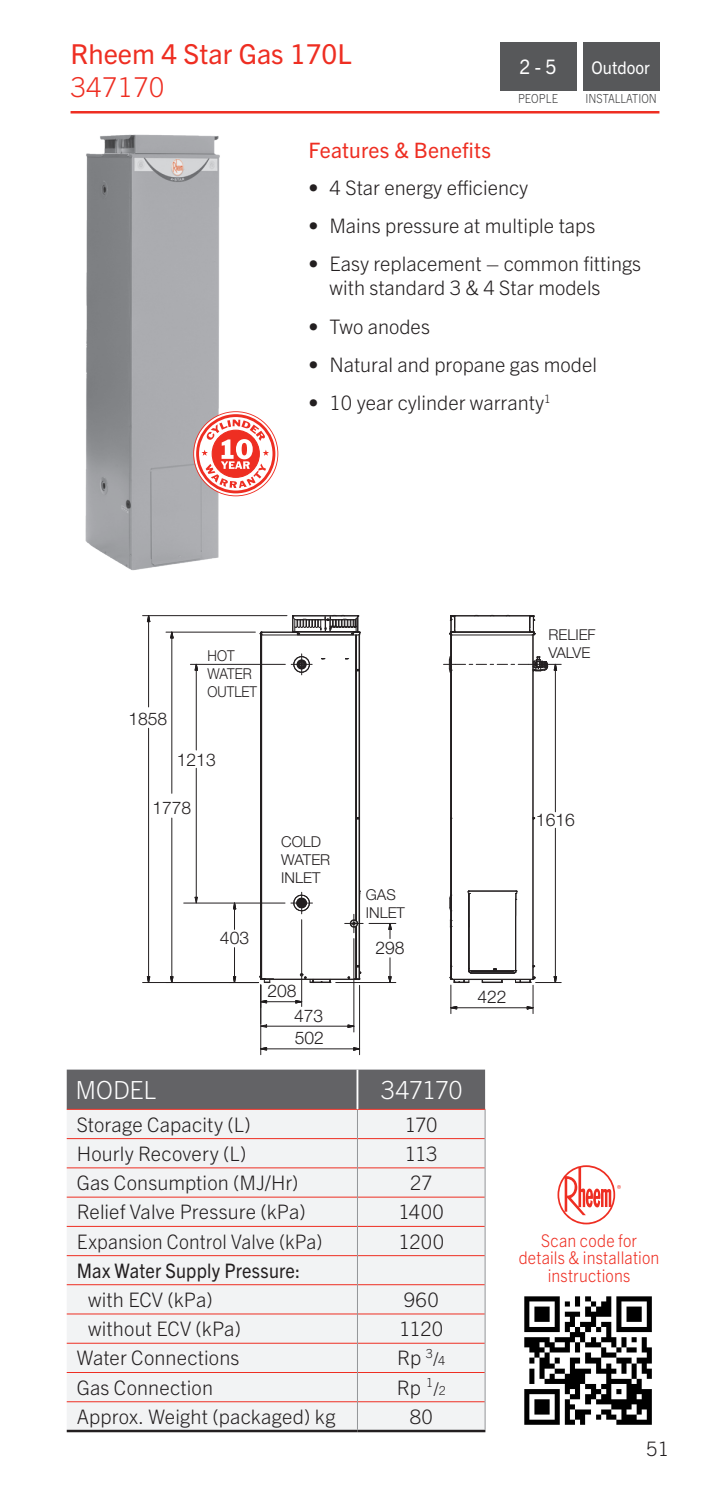
<style>
.page{position:relative;width:702px;height:1489px;background:#fff}
.page>*{position:absolute;margin:0;border:0;box-sizing:border-box;transform-origin:0 0}
.t1{font:27.5px/33px "Trade Gothic Next LT Pro";color:#ee2e22}
.Table_Body_Copy{font:300 25px "Trade Gothic Next LT Pro";letter-spacing:-.005em;color:#fff}
.Heading_Red{font:21.25px "Trade Gothic Next LT Pro";letter-spacing:.01em;color:#ee2e22}
.Table_Body_Copy-2{font:300 20px/24px "Trade Gothic Next LT Pro";color:#231f20}
.Table_Body_Copy-3{font:300 20px "Trade Gothic Next LT Pro";color:#231f20;scale:.96 1}
.Table_Body_Copy-4{font:20px "Trade Gothic Next LT Pro";letter-spacing:.01em;color:#231f20;scale:.91 1}
.t2{font:20px "Trade Gothic Next LT Pro";color:#fff;scale:.95 1}
.t3{font:300 17.5px/17.5px "Trade Gothic Next LT Pro";letter-spacing:.015em;color:#ee2e22;text-align:center;scale:.92 1}
.t4{font:300 17.5px/24.8px "Helvetica Neue";color:#231f20}
.t5{font:17.5px "Trade Gothic Next LT Pro";color:#fff;scale:.95 1}
.t6{font:300 15px/18px "Helvetica Neue";color:#231f20}
.t7{font:300 15px/18px "Helvetica Neue";color:#231f20;scale:.9 1}
.t8{font:300 12.5px "Trade Gothic Next LT Pro";color:#3e3e3f;scale:.89 1}
.t9{font:300 12.5px "Trade Gothic Next LT Pro";color:#3e3e3f;scale:.9 1}
.s1{font-weight:300}
.s2{font-size:17.5px}
.s3{font-size:12.5px}
</style>
<div class="page">
<svg style="left:557px;top:1165px;width:64px;height:59px"></svg>
<img style="left:524px;top:1296px;width:128px;height:129px">
<img style="left:85px;top:134px;width:148px;height:437px">
<hr style="left:71px;top:111px;width:588px;height:2px;background:#ee2e22">
<svg style="left:193px;top:411px;width:85px;height:85px"></svg>
<hr style="left:184px;top:902px;width:101px;height:1px;background:#231f20">
<svg style="left:194px;top:896px;width:4px;height:8px"></svg>
<svg style="left:194px;top:663px;width:4px;height:13px"></svg>
<hr style="left:196px;top:768px;width:1px;height:134px;background:#231f20">
<hr style="left:196px;top:670px;width:1px;height:80px;background:#231f20">
<hr style="left:190px;top:664px;width:95px;height:1px;background:#231f20">
<svg style="left:229px;top:614px;width:134px;height:393px"></svg>
<svg style="left:347px;top:1024px;width:8px;height:3px"></svg>
<hr style="left:266px;top:1025px;width:82px;height:1px;background:#231f20">
<hr style="left:353px;top:938px;width:1px;height:93px;background:#231f20">
<svg style="left:261px;top:1046px;width:6px;height:4px"></svg>
<svg style="left:261px;top:1024px;width:6px;height:3px"></svg>
<svg style="left:353px;top:1046px;width:8px;height:4px"></svg>
<hr style="left:266px;top:1048px;width:88px;height:1px;background:#231f20">
<hr style="left:359px;top:985px;width:1px;height:69px;background:#231f20">
<hr style="left:260px;top:984px;width:1px;height:70px;background:#231f20">
<svg style="left:170px;top:632px;width:4px;height:12px"></svg>
<svg style="left:170px;top:975px;width:4px;height:9px"></svg>
<hr style="left:171px;top:638px;width:1px;height:155px;background:#231f20">
<hr style="left:171px;top:818px;width:1px;height:158px;background:#231f20">
<hr style="left:166px;top:631px;width:89px;height:1px;background:#231f20">
<svg style="left:147px;top:975px;width:3px;height:7px"></svg>
<svg style="left:147px;top:616px;width:3px;height:11px"></svg>
<hr style="left:148px;top:728px;width:1px;height:248px;background:#231f20">
<hr style="left:148px;top:621px;width:1px;height:86px;background:#231f20">
<hr style="left:143px;top:982px;width:115px;height:1px;background:#231f20">
<hr style="left:143px;top:615px;width:144px;height:1px;background:#231f20">
<svg style="left:388px;top:957px;width:4px;height:25px"></svg>
<svg style="left:369px;top:922px;width:27px;height:16px"></svg>
<hr style="left:336px;top:982px;width:60px;height:1px;background:#231f20">
<svg style="left:443px;top:614px;width:118px;height:399px"></svg>
<div style="left:67px;top:1197px;width:417px;height:232px;background:#f2f3f4"></div>
<hr style="left:67px;top:1196px;width:290px;height:1px;background:#ee2e22">
<hr style="left:358px;top:1196px;width:127px;height:1px;background:#ee2e22">
<hr style="left:67px;top:1225px;width:290px;height:1px;background:#ee2e22">
<hr style="left:358px;top:1225px;width:127px;height:1px;background:#ee2e22">
<hr style="left:67px;top:1255px;width:290px;height:1px;background:#ee2e22">
<hr style="left:358px;top:1255px;width:127px;height:1px;background:#ee2e22">
<hr style="left:67px;top:1284px;width:290px;height:1px;background:#ee2e22">
<hr style="left:358px;top:1284px;width:127px;height:1px;background:#ee2e22">
<hr style="left:67px;top:1313px;width:290px;height:1px;background:#ee2e22">
<hr style="left:358px;top:1313px;width:127px;height:1px;background:#ee2e22">
<hr style="left:67px;top:1342px;width:290px;height:1px;background:#ee2e22">
<hr style="left:358px;top:1342px;width:127px;height:1px;background:#ee2e22">
<hr style="left:67px;top:1371px;width:290px;height:1px;background:#ee2e22">
<hr style="left:358px;top:1371px;width:127px;height:1px;background:#ee2e22">
<hr style="left:67px;top:1401px;width:290px;height:1px;background:#ee2e22">
<hr style="left:358px;top:1401px;width:127px;height:1px;background:#ee2e22">
<hr style="left:67px;top:1429px;width:290px;height:2px;background:#231f20">
<hr style="left:357px;top:1429px;width:128px;height:2px;background:#231f20">
<svg style="left:67px;top:1069px;width:418px;height:127px"></svg>
<hr style="left:357px;top:1196px;width:1px;height:30px;background:#939598">
<hr style="left:484px;top:1196px;width:1px;height:30px;background:#939598">
<svg style="left:357px;top:1226px;width:1px;height:87px"></svg>
<svg style="left:484px;top:1226px;width:1px;height:87px"></svg>
<hr style="left:357px;top:1313px;width:1px;height:30px;background:#939598">
<hr style="left:484px;top:1313px;width:1px;height:30px;background:#939598">
<svg style="left:357px;top:1343px;width:1px;height:86px"></svg>
<svg style="left:484px;top:1343px;width:1px;height:86px"></svg>
<hr style="left:356px;top:1069px;width:2px;height:39px;background:#fff">
<div style="left:583px;top:43px;width:76px;height:48px;background:#57585a"></div>
<div style="left:500px;top:43px;width:76px;height:48px;background:#57585a"></div>
<p class="t1" style="left:71px;top:35px;width:282px">Rheem 4 Star Gas 170L<br><span class="s1">347170</span></p>
<p class="t2" style="left:519px;top:53px;width:40px">2 - 5</p>
<p class="t5" style="left:591px;top:56px;width:63px">Outdoor</p>
<p class="t9" style="left:518px;top:90px;width:46px">PEOPLE</p>
<p class="t8" style="left:585px;top:90px;width:82px">INSTALLATION</p>
<p class="Heading_Red" style="left:308px;top:136px;width:184px">Features &amp; Benefits</p>
<p class="Table_Body_Copy-2" style="left:308px;top:174px;width:221px">• 4 Star energy efficiency</p>
<p class="Table_Body_Copy-2" style="left:308px;top:212px;width:288px">• Mains pressure at multiple taps</p>
<p class="Table_Body_Copy-2" style="left:329px;top:251px;width:313px;text-indent:-21px">• Easy replacement – common fittings with standard 3 &amp; 4 Star models</p>
<p class="Table_Body_Copy-2" style="left:308px;top:313px;width:123px">• Two anodes</p>
<p class="Table_Body_Copy-2" style="left:308px;top:351px;width:290px">• Natural and propane gas model</p>
<p class="Table_Body_Copy-2" style="left:308px;top:389px;width:244px">• 10 year cylinder warranty<sup>1</sup></p>
<p class="t6" style="left:548px;top:625px;width:49px">RELIEF</p>
<p class="t4" style="left:128px;top:705px;width:40px">1858</p>
<p class="t7" style="left:207px;top:646px;width:32px">HOT</p>
<p class="t6" style="left:548px;top:643px;width:43px">VALVE</p>
<p class="t7" style="left:207px;top:664px;width:57px">WATER<br>OUTLET</p>
<p class="t4" style="left:177px;top:747px;width:40px">1213</p>
<p class="t4" style="left:152px;top:794px;width:40px">1778</p>
<p class="t4" style="left:220px;top:925px;width:31px">403</p>
<p class="t6" style="left:281px;top:831px;width:51px">COLD<br>WATER<br>INLET</p>
<p class="t4" style="left:294px;top:978px;width:31px;text-indent:-27px">208<br>473</p>
<p class="t4" style="left:295px;top:1025px;width:31px">502</p>
<p class="t6" style="left:366px;top:884px;width:41px">GAS<br>INLET</p>
<p class="t4" style="left:375px;top:934px;width:31px">298</p>
<p class="Table_Body_Copy" style="left:76px;top:1072px;width:82px">MODEL</p>
<p class="Table_Body_Copy" style="left:381px;top:1072px;width:83px">347170</p>
<p class="Table_Body_Copy-2" style="left:77px;top:1110px;width:175px">Storage Capacity (L)</p>
<p class="Table_Body_Copy-2" style="left:405px;top:1110px;width:34px">170</p>
<p class="Table_Body_Copy-2" style="left:77px;top:1140px;width:171px">Hourly Recovery (L)</p>
<p class="Table_Body_Copy-2" style="left:405px;top:1140px;width:34px">113</p>
<p class="Table_Body_Copy-2" style="left:77px;top:1169px;width:223px">Gas Consumption (MJ/Hr)</p>
<p class="Table_Body_Copy-2" style="left:410px;top:1169px;width:24px">27</p>
<p class="Table_Body_Copy-2" style="left:77px;top:1198px;width:230px">Relief Valve Pressure (kPa)</p>
<p class="Table_Body_Copy-2" style="left:398px;top:1198px;width:47px">1400</p>
<p class="Table_Body_Copy-3" style="left:77px;top:1227px;width:257px">Expansion Control Valve (kPa)</p>
<p class="Table_Body_Copy-2" style="left:398px;top:1227px;width:47px">1200</p>
<p class="Table_Body_Copy-4" style="left:77px;top:1256px;width:247px">Max Water Supply Pressure:</p>
<p class="Table_Body_Copy-2" style="left:88px;top:1286px;width:126px">with ECV (kPa)</p>
<p class="Table_Body_Copy-2" style="left:404px;top:1286px;width:36px">960</p>
<p class="Table_Body_Copy-2" style="left:88px;top:1315px;width:154px">without ECV (kPa)</p>
<p class="Table_Body_Copy-2" style="left:399px;top:1315px;width:46px">1120</p>
<p class="Table_Body_Copy-2" style="left:77px;top:1344px;width:164px">Water Connections</p>
<p class="Table_Body_Copy-2" style="left:397px;top:1344px;width:49px">Rp <sup>3</sup><span class="s2">/</span><span class="s3">4</span></p>
<p class="Table_Body_Copy-2" style="left:77px;top:1373px;width:138px">Gas Connection</p>
<p class="Table_Body_Copy-2" style="left:397px;top:1373px;width:51px">Rp <sup>1</sup><span class="s2">/</span><span class="s3">2</span></p>
<p class="Table_Body_Copy-2" style="left:77px;top:1403px;width:260px">Approx. Weight (packaged) kg</p>
<p class="Table_Body_Copy-2" style="left:409px;top:1403px;width:25px">80</p>
<p class="t4" style="left:536px;top:807px;width:40px">1616</p>
<p class="t4" style="left:477px;top:983px;width:31px">422</p>
<p class="t3" style="left:518px;top:1230px;width:154px">Scan code for details &amp; installation instructions</p>
<p class="Table_Body_Copy-2" style="left:646px;top:1434px;width:24px">51</p>
</div>
